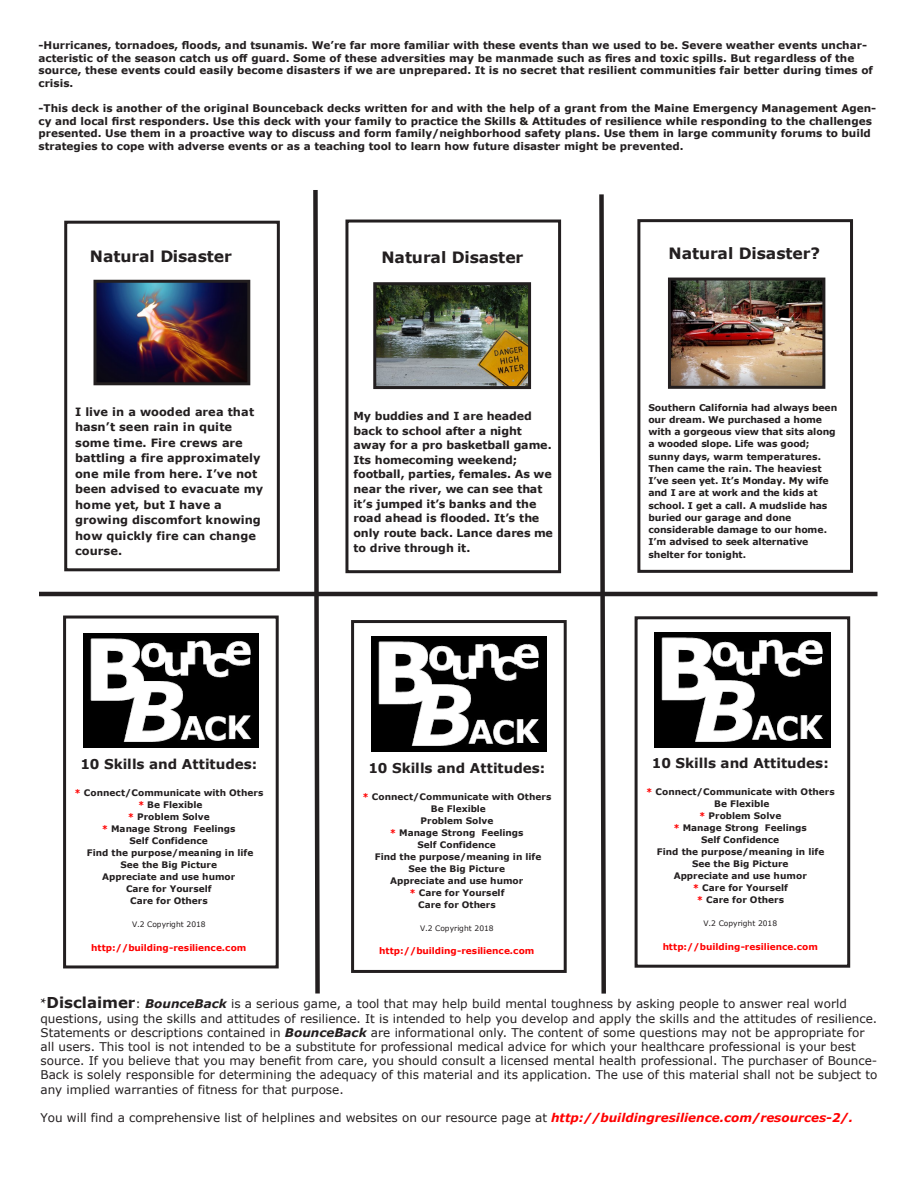
<style>
.page{position:relative;width:918px;height:1188px;background:#fff}
.page>*{position:absolute;margin:0;border:0;box-sizing:border-box;transform-origin:0 0}
.t1{font:700 15.6px "Verdana";color:#231f20}
.t2{font:700 13.5px "Verdana";color:#231f20}
.t3{font:12px/14.1px "Verdana";color:#231f20}
.t4{font:700 11.4px/15.5px "Verdana";color:#231f20}
.t5{font:700 11.1px/14.7px "Verdana";letter-spacing:-.01em;color:#231f20}
.t6{font:700 10.5px/12.6px "Verdana";color:#231f20}
.t7{font:700 9.3px/12.3px "Verdana";letter-spacing:-.005em;color:#231f20}
.t8{font:700 9px/12px "Verdana";color:#231f20;text-align:center}
.t9{font:700 9px "Verdana";color:#f00}
.t10{font:7.5px "Verdana";color:#231f20}
.s1{color:#f00}
.s2{font-family:"Minion Pro";font-weight:700;font-size:15px}
.s3{font-weight:700;font-size:15px}
.s4{font-weight:700;font-style:italic}
.s5{font-weight:700;font-style:italic;color:#f00}
</style>
<div class="page">
<div style="left:64px;top:221px;width:216px;height:350px;border:3px solid #231f20"></div>
<img style="left:97px;top:284px;width:149px;height:97px">
<div style="left:93px;top:280px;width:157px;height:105px;border:3px solid #231f20"></div>
<div style="left:345px;top:220px;width:216px;height:353px;border:3px solid #231f20"></div>
<img style="left:377px;top:286px;width:150px;height:99px">
<div style="left:373px;top:282px;width:158px;height:107px;border:3px solid #231f20"></div>
<div style="left:637px;top:219px;width:216px;height:354px;border:3px solid #231f20"></div>
<img style="left:672px;top:282px;width:149px;height:103px">
<div style="left:668px;top:278px;width:157px;height:111px;border:3px solid #231f20"></div>
<div style="left:63px;top:616px;width:216px;height:352px;border:3px solid #231f20"></div>
<img style="left:83px;top:633px;width:176px;height:115px">
<div style="left:351px;top:620px;width:216px;height:353px;border:3px solid #231f20"></div>
<img style="left:371px;top:637px;width:176px;height:115px">
<div style="left:635px;top:616px;width:215px;height:352px;border:3px solid #231f20"></div>
<img style="left:655px;top:632px;width:175px;height:115px">
<svg style="left:311px;top:190px;width:11px;height:804px"></svg>
<svg style="left:597px;top:194px;width:11px;height:800px"></svg>
<hr style="left:39px;top:592px;width:839px;height:4px;background:#231f20">
<p class="t6" style="left:39px;top:39px;width:836px">-Hurricanes, tornadoes, floods, and tsunamis. We’re far more familiar with these events than we used to be. Severe weather events unchar&shy;acteristic of the season catch us off guard. Some of these adversities may be manmade such as fires and toxic spills. But regardless of the source, these events could easily become disasters if we are unprepared. It is no secret that resilient communities fair better during times of crisis.</p>
<p class="t6" style="left:39px;top:102px;width:839px">-This deck is another of the original Bounceback decks written for and with the help of a grant from the Maine Emergency Management Agen&shy;cy and local first responders. Use this deck with your family to practice the Skills &amp; Attitudes of resilience while responding to the challenges presented. Use them in a proactive way to discuss and form family/neighborhood safety plans. Use them in large community forums to build strategies to cope with adverse events or as a teaching tool to learn how future disaster might be prevented.</p>
<p class="t1" style="left:90px;top:245px;width:144px">Natural Disaster</p>
<p class="t4" style="left:75px;top:404px;width:190px">I live in a wooded area that hasn’t seen rain in quite some time. Fire crews are battling a fire approximately one mile from here. I’ve not been advised to evacuate my home yet, but I have a growing discomfort knowing how quickly fire can change course.</p>
<p class="t2" style="left:80px;top:755px;width:179px">10 Skills and Attitudes:</p>
<p class="t8" style="left:75px;top:786px;width:190px"><span class="s1">*</span> Connect/Communicate with Others <span class="s1">*</span> Be Flexible<br><span class="s1">*</span> Problem Solve<br><span class="s1">*</span> Manage Strong Feelings<br>Self Confidence<br>Find the purpose/meaning in life<br>See the Big Picture<br>Appreciate and use humor<br>Care for Yourself<br>Care for Others</p>
<p class="t10" style="left:132px;top:919px;width:75px">V.2 Copyright 2018</p>
<p class="t9" style="left:91px;top:941px;width:157px">http://building-resilience.com</p>
<p class="t1" style="left:381px;top:246px;width:144px">Natural Disaster</p>
<p class="t5" style="left:353px;top:408px;width:201px">My buddies and I are headed back to school after a night away for a pro basketball game.<br>Its homecoming weekend; football, parties, females. As we near the river, we can see that it’s jumped it’s banks and the road ahead is flooded. It’s the only route back. Lance dares me to drive through it.</p>
<p class="t2" style="left:368px;top:758px;width:179px">10 Skills and Attitudes:</p>
<p class="t8" style="left:363px;top:790px;width:190px"><span class="s1">*</span> Connect/Communicate with Others<br>Be Flexible<br>Problem Solve<br><span class="s1">*</span> Manage Strong Feelings<br>Self Confidence<br>Find the purpose/meaning in life<br>See the Big Picture<br>Appreciate and use humor<br><span class="s1">*</span> Care for Yourself<br>Care for Others</p>
<p class="t10" style="left:420px;top:923px;width:75px">V.2 Copyright 2018</p>
<p class="t9" style="left:379px;top:945px;width:157px">http://building-resilience.com</p>
<p class="t1" style="left:668px;top:242px;width:153px">Natural Disaster?</p>
<p class="t7" style="left:648px;top:401px;width:191px">Southern California had always been our dream. We purchased a home with a gorgeous view that sits along a wooded slope. Life was good; sunny days, warm temperatures.<br>Then came the rain. The heaviest<br>I’ve seen yet. It’s Monday. My wife and I are at work and the kids at school. I get a call. A mudslide has buried our garage and done considerable damage to our home.<br>I’m advised to seek alternative shelter for tonight.</p>
<p class="t2" style="left:652px;top:754px;width:179px">10 Skills and Attitudes:</p>
<p class="t8" style="left:646px;top:786px;width:190px"><span class="s1">*</span> Connect/Communicate with Others<br>Be Flexible<br><span class="s1">*</span> Problem Solve<br><span class="s1">*</span> Manage Strong Feelings<br>Self Confidence<br>Find the purpose/meaning in life<br>See the Big Picture<br>Appreciate and use humor<br><span class="s1">*</span> Care for Yourself<br><span class="s1">*</span> Care for Others</p>
<p class="t10" style="left:704px;top:918px;width:75px">V.2 Copyright 2018</p>
<p class="t9" style="left:663px;top:940px;width:157px">http://building-resilience.com</p>
<p class="t3" style="left:40px;top:996px;width:838px;line-height:15.1px"><span class="s2">*</span><span class="s3">Disclaimer</span>: <span class="s4">BounceBack</span> is a serious game, a tool that may help build mental toughness by asking people to answer real world questions, using the skills and attitudes of resilience. It is intended to help you develop and apply the skills and the attitudes of resilience.</p>
<p class="t3" style="left:40px;top:1026px;width:839px">Statements or descriptions contained in <span class="s4">BounceBack</span> are informational only. The content of some questions may not be appropriate for all users. This tool is not intended to be a substitute for professional medical advice for which your healthcare professional is your best source. If you believe that you may benefit from care, you should consult a licensed mental health professional. The purchaser of Bounce-Back is solely responsible for determining the adequacy of this material and its application. The use of this material shall not be subject to any implied warranties of fitness for that purpose.</p>
<p class="t3" style="left:41px;top:1111px;width:814px">You will find a comprehensive list of helplines and websites on our resource page at <span class="s5">http://buildingresilience.com/resources-2/.</span></p>
</div>
